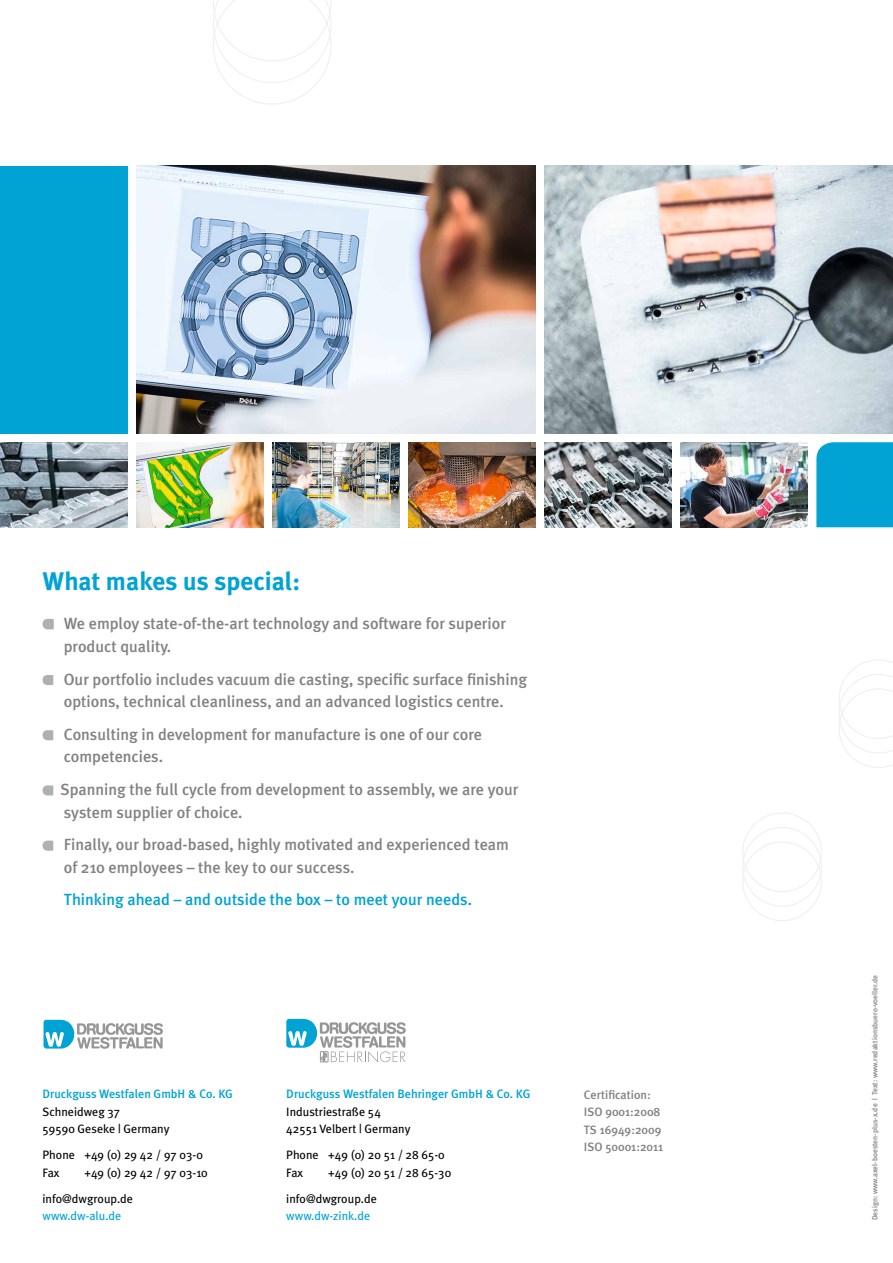
<style>
.page{position:relative;width:893px;height:1263px;background:#fff}
.page>*{position:absolute;margin:0;border:0;box-sizing:border-box;transform-origin:0 0}
.t1{font:700 25.5px "Meta Plus";color:#00a3d4}
.t2{font:500 16.2px/22.5px "Meta Plus";color:#818281}
.t3{font:500 16.2px "Meta Plus";color:#00a3d4}
.t4{font:12.15px/17.5px "Meta Plus";color:#000}
.t5{font:500 12.15px "Meta Plus";color:#00a3d4}
.t6{font:500 12.15px/17.5px "Meta Plus";color:#818281}
.t7{font:12.15px "Meta Plus";color:#00a3d4}
.t8{font:500 7.5px "Meta Plus";color:#818281}
</style>
<div class="page">
<svg style="left:839px;top:659px;width:54px;height:109px"></svg>
<div style="left:742px;top:841px;width:80px;height:80px;border:1px solid #f0f0f0;border-radius:50%"></div>
<img style="left:544px;top:166px;width:349px;height:268px">
<img style="left:136px;top:166px;width:400px;height:268px">
<div style="left:0;top:166px;width:128px;height:268px;background:#00a3d4"></div>
<img style="left:0;top:442px;width:128px;height:85px">
<img style="left:136px;top:442px;width:128px;height:85px">
<img style="left:408px;top:442px;width:128px;height:85px">
<img style="left:544px;top:442px;width:128px;height:85px">
<img style="left:680px;top:442px;width:128px;height:85px">
<div style="left:816px;top:442px;width:77px;height:85px;background:#00a3d4"></div>
<img style="left:272px;top:442px;width:128px;height:85px">
<svg style="left:213px;top:0;width:118px;height:104px"></svg>
<svg style="left:42px;top:619px;width:12px;height:10px"></svg>
<svg style="left:42px;top:675px;width:11px;height:10px"></svg>
<svg style="left:42px;top:730px;width:11px;height:10px"></svg>
<svg style="left:42px;top:785px;width:11px;height:10px"></svg>
<svg style="left:42px;top:841px;width:11px;height:10px"></svg>
<svg style="left:44px;top:1020px;width:119px;height:29px"></svg>
<svg style="left:286px;top:1019px;width:120px;height:43px"></svg>
<h1 class="t1" style="left:43px;top:566px;width:259px">What makes us special:</h1>
<p class="t2" style="left:64px;top:612px;width:444px">We employ state-of-the-art technology and software for superior product quality.</p>
<p class="t2" style="left:64px;top:668px;width:465px">Our portfolio includes vacuum die casting, specific surface finishing options, technical cleanliness, and an advanced logistics centre.</p>
<p class="t2" style="left:64px;top:723px;width:420px">Consulting in development for manufacture is one of our core competencies.</p>
<p class="t2" style="left:61px;top:778px;width:459px">Spanning the full cycle from development to assembly, we are your system supplier of choice.</p>
<p class="t2" style="left:64px;top:833px;width:447px">Finally, our broad-based, highly motivated and experienced team of 210 employees – the key to our success.</p>
<p class="t3" style="left:64px;top:890px;width:410px">Thinking ahead – and outside the box – to meet your needs.</p>
<p class="t5" style="left:43px;top:1087px;width:192px">Druckguss Westfalen GmbH &amp; Co. KG</p>
<p class="t4" style="left:43px;top:1102px;width:128px">Schneidweg 37<br>59590 Geseke | Germany</p>
<p class="t4" style="left:43px;top:1146px;width:162px">Phone +49 (0) 29 42 / 97 03-0<br>Fax</p>
<p class="t4" style="left:43px;top:1159px;width:167px;line-height:26.1px;text-indent:42px">+49 (0) 29 42 / 97 03-10 info@dwgroup.de</p>
<p class="t7" style="left:43px;top:1209px;width:80px">www.dw-alu.de</p>
<p class="t5" style="left:286px;top:1087px;width:246px">Druckguss Westfalen Behringer GmbH &amp; Co. KG</p>
<p class="t4" style="left:286px;top:1102px;width:126px">Industriestraße 54<br>42551 Velbert | Germany</p>
<p class="t4" style="left:286px;top:1146px;width:160px">Phone +49 (0) 20 51 / 28 65-0<br>Fax</p>
<p class="t4" style="left:286px;top:1159px;width:166px;line-height:26.1px;text-indent:42px">+49 (0) 20 51 / 28 65-30 info@dwgroup.de</p>
<p class="t7" style="left:286px;top:1209px;width:85px">www.dw-zink.de</p>
<p class="t6" style="left:584px;top:1085px;width:81px">Certification:<br>ISO 9001:2008<br>TS 16949:2009<br>ISO 50001:2011</p>
<p class="t8" style="left:871px;top:1220px;width:247px;rotate:-90deg">Design: www.axel-boesten-plus-x.de | Text: www.redaktionsbuero-voeller.de</p>
</div>
